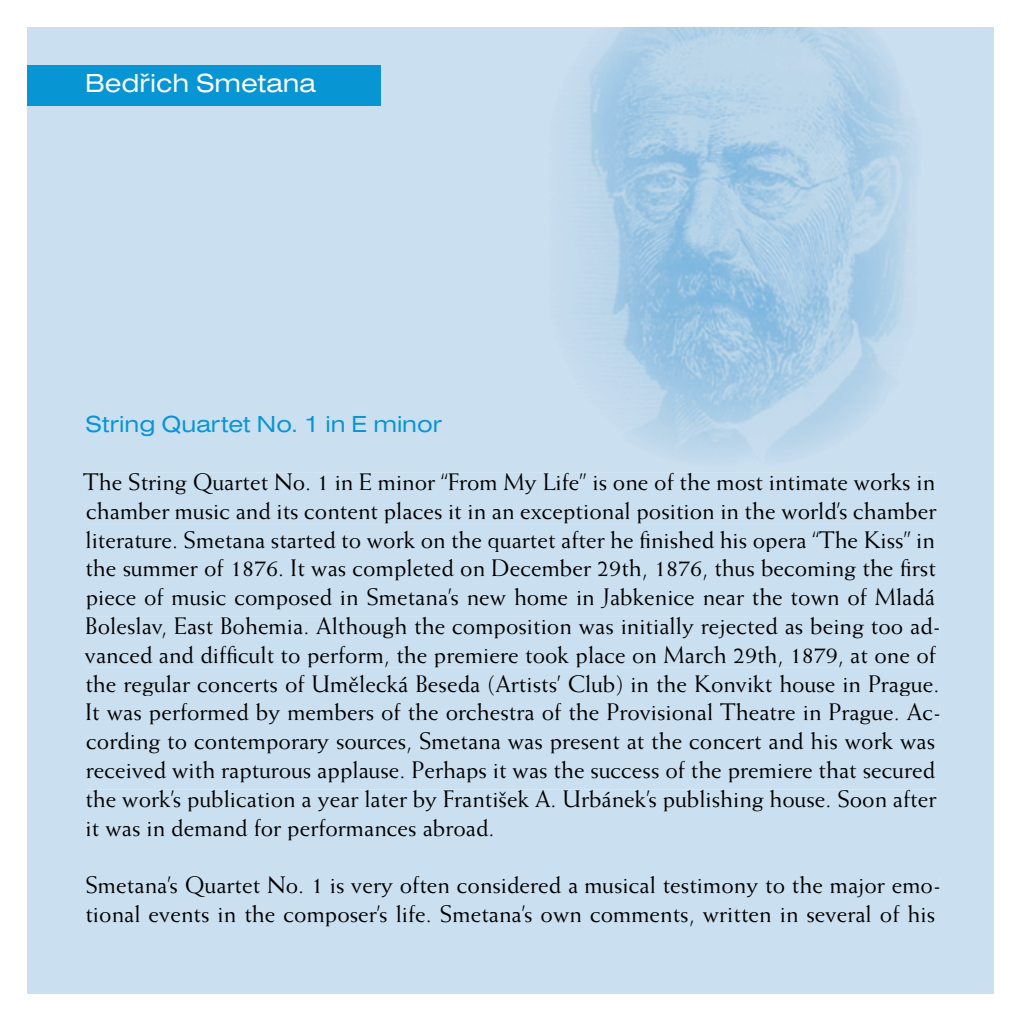
<style>
.page{position:relative;width:1021px;height:1021px;background:#fff}
.page>*{position:absolute;margin:0;border:0;box-sizing:border-box;transform-origin:0 0}
.t1{font:27px "Nimbus Sans DOT Regu Exte";color:#fff}
.t2{font:24px/28.8px "Weiss";color:#000}
.t3{font:24px "Nimbus Sans DOT Regu Exte";color:#0795d3}
</style>
<div class="page">
<div style="left:28px;top:28px;width:964px;height:964px;background:#cadff0"></div>
<div style="left:84px;top:473px;width:851px;height:21px;background:#cadff0"></div>
<div style="left:87px;top:501px;width:849px;height:22px;background:#cadff0"></div>
<div style="left:86px;top:530px;width:849px;height:22px;background:#cadff0"></div>
<div style="left:86px;top:559px;width:849px;height:21px;background:#cadff0"></div>
<div style="left:87px;top:588px;width:848px;height:21px;background:#cadff0"></div>
<div style="left:86px;top:617px;width:853px;height:21px;background:#cadff0"></div>
<div style="left:85px;top:645px;width:851px;height:22px;background:#cadff0"></div>
<div style="left:86px;top:674px;width:853px;height:22px;background:#cadff0"></div>
<div style="left:86px;top:703px;width:853px;height:21px;background:#cadff0"></div>
<div style="left:87px;top:732px;width:848px;height:21px;background:#cadff0"></div>
<div style="left:86px;top:761px;width:849px;height:21px;background:#cadff0"></div>
<div style="left:86px;top:789px;width:850px;height:22px;background:#cadff0"></div>
<div style="left:87px;top:818px;width:405px;height:22px;background:#cadff0"></div>
<div style="left:87px;top:876px;width:852px;height:21px;background:#cadff0"></div>
<div style="left:86px;top:905px;width:849px;height:21px;background:#cadff0"></div>
<img style="left:544px;top:28px;width:378px;height:439px">
<div style="left:0;top:65px;width:380px;height:40px;background:#0795d3"></div>
<p class="t1" style="left:85px;top:68px;width:232px">Bedřich Smetana</p>
<p class="t3" style="left:86px;top:411px;width:358px">String Quartet No. 1 in E minor</p>
<p class="t2" style="left:83px;top:467px;width:859px">The String Quartet No. 1 in E minor “From My Life” is one of the most intimate works in chamber music and its content places it in an exceptional position in the world’s chamber literature. Smetana started to work on the quartet after he finished his opera “The Kiss” in the summer of 1876. It was completed on December 29th, 1876, thus becoming the first piece of music composed in Smetana’s new home in Jabkenice near the town of Mladá Boleslav, East Bohemia. Although the composition was initially rejected as being too ad&shy;vanced and difficult to perform, the premiere took place on March 29th, 1879, at one of the regular concerts of Umělecká Beseda (Artists’ Club) in the Konvikt house in Prague.<br>It was performed by members of the orchestra of the Provisional Theatre in Prague. Ac&shy;cording to contemporary sources, Smetana was present at the concert and his work was received with rapturous applause. Perhaps it was the success of the premiere that secured the work’s publication a year later by František A. Urbánek’s publishing house. Soon after it was in demand for performances abroad.</p>
<p class="t2" style="left:85px;top:870px;width:857px">Smetana’s Quartet No. 1 is very often considered a musical testimony to the major emo&shy;tional events in the composer’s life. Smetana’s own comments, written in several of his</p>
</div>
